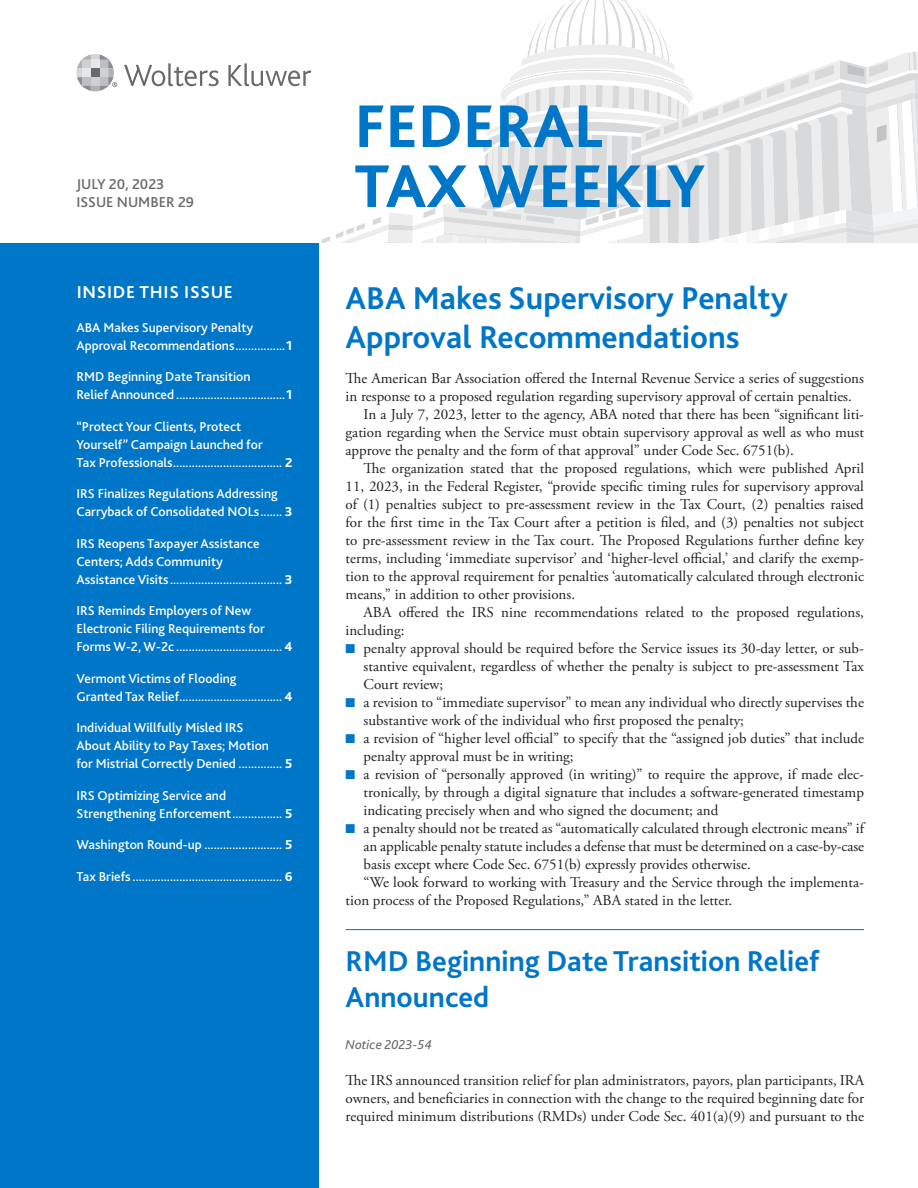
<style>
.page{position:relative;width:918px;height:1188px;background:#fff}
.page>*{position:absolute;margin:0;border:0;box-sizing:border-box;transform-origin:0 0}
.t1{font:800 63px/60px "Bliss 2";color:#0076c8}
.t2{font:700 33px/39.8px "Bliss 2";color:#0076c8}
.t3{font:700 30px/36px "Bliss 2";color:#0076c8}
.t4{font:700 18px "Bliss 2";letter-spacing:.04em;color:#fff}
.t5{font:15px/18px "Adobe Garamond Pro";color:#231f20;text-align:justify}
.t6{font:500 15px/18px "Bliss 2";color:#69696c}
.t7{font:500 13.5px/18px "Bliss 2";color:#fff}
.t8{font:italic 13.5px "Bliss 2";color:#69696c}
.s1{color:#0076c8}
.s2{font-weight:800}
</style>
<div class="page">
<svg style="left:124px;top:63px;width:95px;height:23px"></svg>
<svg style="left:228px;top:63px;width:83px;height:23px"></svg>
<svg style="left:77px;top:54px;width:40px;height:37px"></svg>
<svg style="left:321px;top:0;width:597px;height:243px"></svg>
<div style="left:0;top:243px;width:319px;height:945px;background:#0076c8"></div>
<hr style="left:346px;top:929px;width:518px;height:1px;background:#0076c8">
<p class="t6" style="left:76px;top:175px;width:119px">JULY 20, 2023<br>ISSUE NUMBER 29</p>
<h1 class="t1" style="left:355px;top:95px;width:352px">FEDERAL<br>TAX WEEKLY</h1>
<p class="t4" style="left:77px;top:281px;width:158px">INSIDE THIS ISSUE</p>
<h2 class="t2" style="left:346px;top:277px;width:444px">ABA Makes Supervisory Penalty<br>Approval Recommendations</h2>
<p class="t5" style="left:346px;top:369px;width:520px">The American Bar Association offered the Internal Revenue Service a series of suggestions</p>
<p class="t5" style="left:346px;top:387px;width:508px">in response to a proposed regulation regarding supervisory approval of certain penalties.</p>
<p class="t5" style="left:364px;top:405px;width:502px">In a July 7, 2023, letter to the agency, ABA noted that there has been “significant liti-</p>
<p class="t5" style="left:346px;top:423px;width:520px">gation regarding when the Service must obtain supervisory approval as well as who must</p>
<p class="t5" style="left:346px;top:441px;width:450px">approve the penalty and the form of that approval” under Code Sec. 6751(b).</p>
<p class="t5" style="left:364px;top:459px;width:502px">The organization stated that the proposed regulations, which were published April</p>
<p class="t5" style="left:346px;top:477px;width:520px">11, 2023, in the Federal Register, “provide specific timing rules for supervisory approval</p>
<p class="t5" style="left:346px;top:495px;width:520px">of (1) penalties subject to pre-assessment review in the Tax Court, (2) penalties raised</p>
<p class="t5" style="left:346px;top:513px;width:520px">for the first time in the Tax Court after a petition is filed, and (3) penalties not subject</p>
<p class="t5" style="left:346px;top:531px;width:520px">to pre-assessment review in the Tax court. The Proposed Regulations further define key</p>
<p class="t5" style="left:346px;top:549px;width:520px">terms, including ‘immediate supervisor’ and ‘higher-level official,’ and clarify the exemp-</p>
<p class="t5" style="left:346px;top:567px;width:520px">tion to the approval requirement for penalties ‘automatically calculated through electronic</p>
<p class="t5" style="left:346px;top:585px;width:231px">means,” in addition to other provisions.</p>
<p class="t5" style="left:364px;top:603px;width:502px">ABA offered the IRS nine recommendations related to the proposed regulations,</p>
<p class="t5" style="left:346px;top:621px;width:60px">including:</p>
<p class="t5" style="left:364px;top:639px;width:502px;text-indent:-18px"><span class="s1">■</span> penalty approval should be required before the Service issues its 30-day letter, or sub&shy;stantive equivalent, regardless of whether the penalty is subject to pre-assessment Tax Court review;</p>
<p class="t5" style="left:364px;top:693px;width:502px;text-indent:-18px"><span class="s1">■</span> a revision to “immediate supervisor” to mean any individual who directly supervises the substantive work of the individual who first proposed the penalty;</p>
<p class="t5" style="left:364px;top:729px;width:502px;text-indent:-18px"><span class="s1">■</span> a revision of “higher level official” to specify that the “assigned job duties” that include penalty approval must be in writing;</p>
<p class="t5" style="left:364px;top:765px;width:502px;text-indent:-18px"><span class="s1">■</span> a revision of “personally approved (in writing)” to require the approve, if made elec&shy;tronically, by through a digital signature that includes a software-generated timestamp indicating precisely when and who signed the document; and</p>
<p class="t5" style="left:346px;top:819px;width:520px"><span class="s1">■</span> a penalty should not be treated as “automatically calculated through electronic means” if</p>
<p class="t5" style="left:364px;top:837px;width:502px">an applicable penalty statute includes a defense that must be determined on a case-by-case</p>
<p class="t5" style="left:364px;top:855px;width:389px">basis except where Code Sec. 6751(b) expressly provides otherwise.</p>
<p class="t5" style="left:364px;top:873px;width:502px">“We look forward to working with Treasury and the Service through the implementa-</p>
<p class="t5" style="left:346px;top:891px;width:388px">tion process of the Proposed Regulations,” ABA stated in the letter.</p>
<p class="t7" style="left:76px;top:318px;width:217px">ABA Makes Supervisory Penalty<br>Approval Recommendations................<span class="s2">1</span></p>
<p class="t7" style="left:76px;top:367px;width:217px">RMD Beginning Date Transition<br>Relief Announced ...................................<span class="s2">1</span></p>
<p class="t7" style="left:76px;top:417px;width:217px">“Protect Your Clients, Protect<br>Yourself” Campaign Launched for<br>Tax Professionals................................... <span class="s2">2</span></p>
<p class="t7" style="left:76px;top:484px;width:217px">IRS Finalizes Regulations Addressing<br>Carryback of Consolidated NOLs....... <span class="s2">3</span></p>
<p class="t7" style="left:77px;top:534px;width:217px">IRS Reopens Taxpayer Assistance<br>Centers; Adds Community<br>Assistance Visits.................................... <span class="s2">3</span></p>
<p class="t7" style="left:77px;top:601px;width:217px">IRS Reminds Employers of New<br>Electronic Filing Requirements for<br>Forms W-2, W-2c .................................. <span class="s2">4</span></p>
<p class="t7" style="left:77px;top:669px;width:217px">Vermont Victims of Flooding<br>Granted Tax Relief................................. <span class="s2">4</span></p>
<p class="t7" style="left:77px;top:718px;width:217px">Individual Willfully Misled IRS<br>About Ability to Pay Taxes; Motion<br>for Mistrial Correctly Denied .............. <span class="s2">5</span></p>
<p class="t7" style="left:77px;top:786px;width:217px">IRS Optimizing Service and<br>Strengthening Enforcement................ <span class="s2">5</span></p>
<p class="t7" style="left:77px;top:835px;width:217px">Washington Round-up ......................... <span class="s2">5</span></p>
<p class="t7" style="left:77px;top:867px;width:218px">Tax Briefs ................................................ <span class="s2">6</span></p>
<h3 class="t3" style="left:346px;top:942px;width:475px">RMD Beginning Date Transition Relief<br>Announced</h3>
<p class="t8" style="left:346px;top:1036px;width:88px">Notice 2023-54</p>
<p class="t5" style="left:346px;top:1071px;width:520px">The IRS announced transition relief for plan administrators, payors, plan participants, IRA owners, and beneficiaries in connection with the change to the required beginning date for required minimum distributions (RMDs) under Code Sec. 401(a)(9) and pursuant to the</p>
</div>
